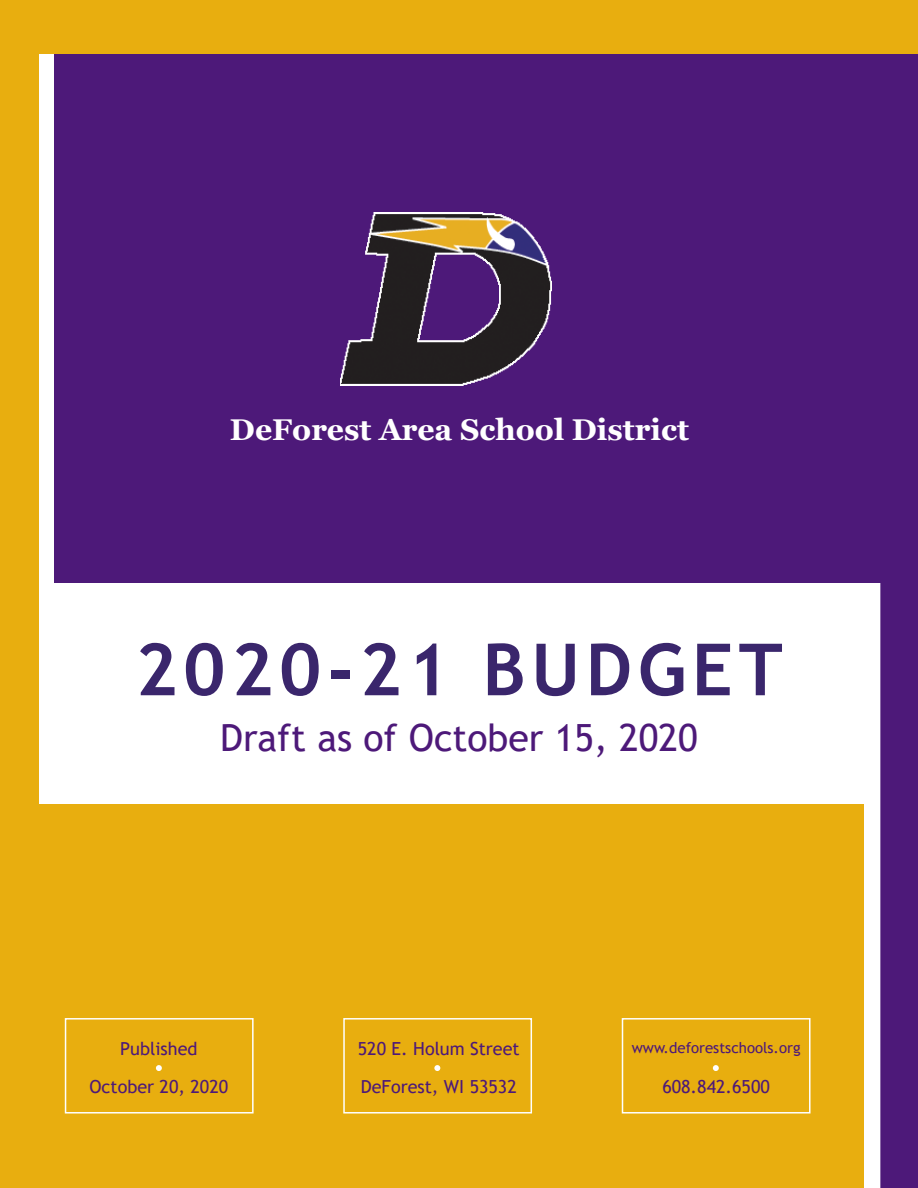
<style>
.page{position:relative;width:918px;height:1188px;background:#fff}
.page>*{position:absolute;margin:0;border:0;box-sizing:border-box;transform-origin:0 0}
.Main_title_YEAR{font:700 72px "Trebuchet MS";letter-spacing:.08em;color:#3a266c}
.MAIN_title_subtitle{font:37.5px "Trebuchet MS";color:#4d1979}
.COVER_DASD_full_name{font:700 30px "Georgia";color:#fff}
.Text_4{font:18px "Trebuchet MS";color:#4d1979}
.Text_3{font:18px "Trebuchet MS";color:#4d1979}
.Text_4-2{font:15px "Trebuchet MS";color:#4d1979}
</style>
<div class="page">
<div style="left:54px;top:0;width:864px;height:583px;background:#4d1979"></div>
<svg style="left:39px;top:583px;width:879px;height:605px"></svg>
<div style="left:0;top:0;width:918px;height:54px;background:#e8ae0f"></div>
<div style="left:0;top:22px;width:39px;height:1052px;background:#e8ae0f"></div>
<div style="left:0;top:805px;width:864px;height:383px;background:#e8ae0f"></div>
<div style="left:622px;top:1018px;width:189px;height:96px;border:2px solid #fff"></div>
<svg style="left:713px;top:1065px;width:6px;height:6px"></svg>
<div style="left:343px;top:1018px;width:189px;height:96px;border:2px solid #fff"></div>
<svg style="left:434px;top:1065px;width:6px;height:6px"></svg>
<div style="left:65px;top:1018px;width:189px;height:96px;border:2px solid #fff"></div>
<svg style="left:156px;top:1065px;width:6px;height:6px"></svg>
<img style="left:341px;top:212px;width:210px;height:173px">
<p class="COVER_DASD_full_name" style="left:230px;top:410px;width:460px">DeForest Area School District</p>
<p class="Main_title_YEAR" style="left:135px;top:625px;width:649px">2020-21 BUDGET</p>
<p class="MAIN_title_subtitle" style="left:220px;top:714px;width:479px">Draft as of October 15, 2020</p>
<p class="Text_4-2" style="left:632px;top:1038px;width:170px">www.deforestschools.org</p>
<p class="Text_4" style="left:120px;top:1038px;width:79px">Published</p>
<p class="Text_4" style="left:358px;top:1038px;width:163px">520 E. Holum Street</p>
<p class="Text_4" style="left:90px;top:1076px;width:140px">October 20, 2020</p>
<p class="Text_4" style="left:361px;top:1076px;width:158px">DeForest, WI 53532</p>
<p class="Text_3" style="left:662px;top:1076px;width:109px">608.842.6500</p>
</div>
